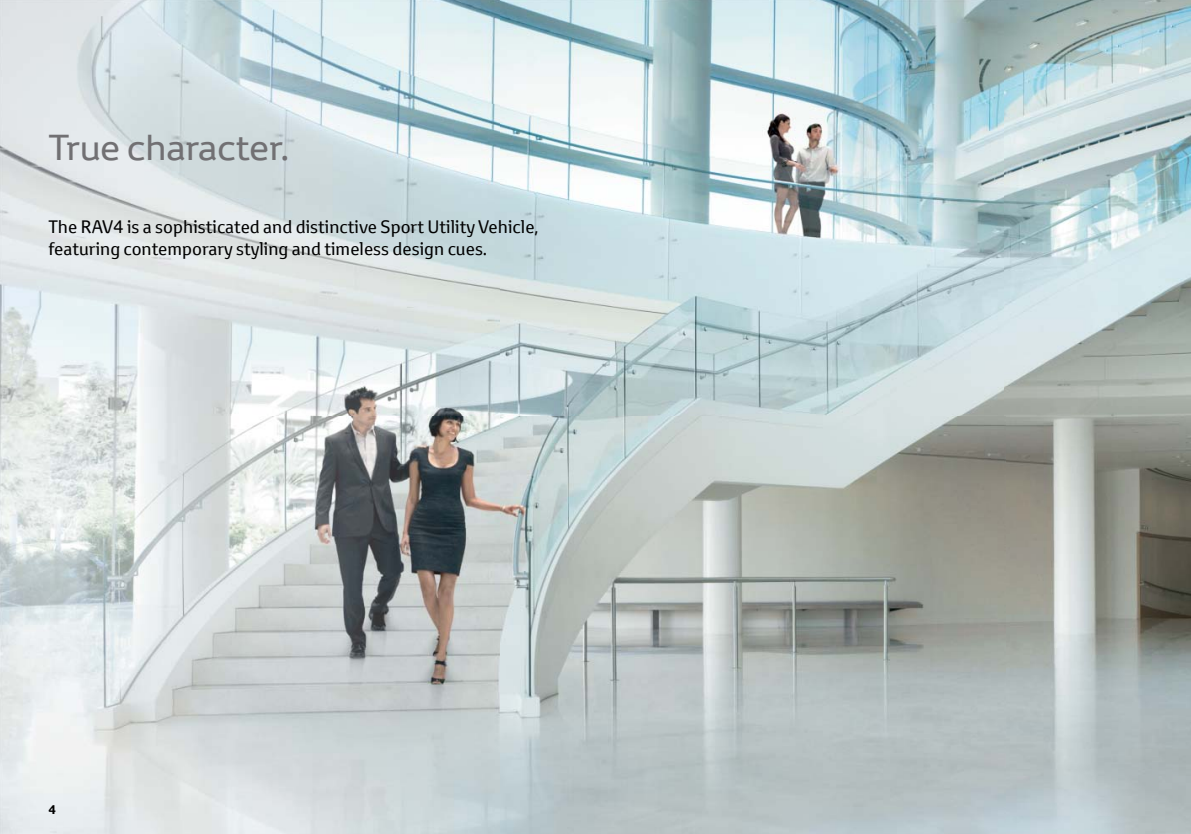
<style>
.page{position:relative;width:1191px;height:834px;background:#fff}
.page>*{position:absolute;margin:0;border:0;box-sizing:border-box;transform-origin:0 0}
.t1{font:35px "Toyota Display";color:#717073}
.t2{font:17.5px/22.4px "Toyota Text";color:#000}
.t3{font:700 12.25px "Toyota Text";color:#000}
</style>
<div class="page">
<img style="left:0;top:0;width:1191px;height:833px">
<h1 class="t1" style="left:48px;top:123px;width:242px">True character.</h1>
<p class="t2" style="left:48px;top:215px;width:491px">The RAV4 is a sophisticated and distinctive Sport Utility Vehicle, featuring contemporary styling and timeless design cues.</p>
<p class="t3" style="left:48px;top:800px;width:9px">4</p>
</div>
